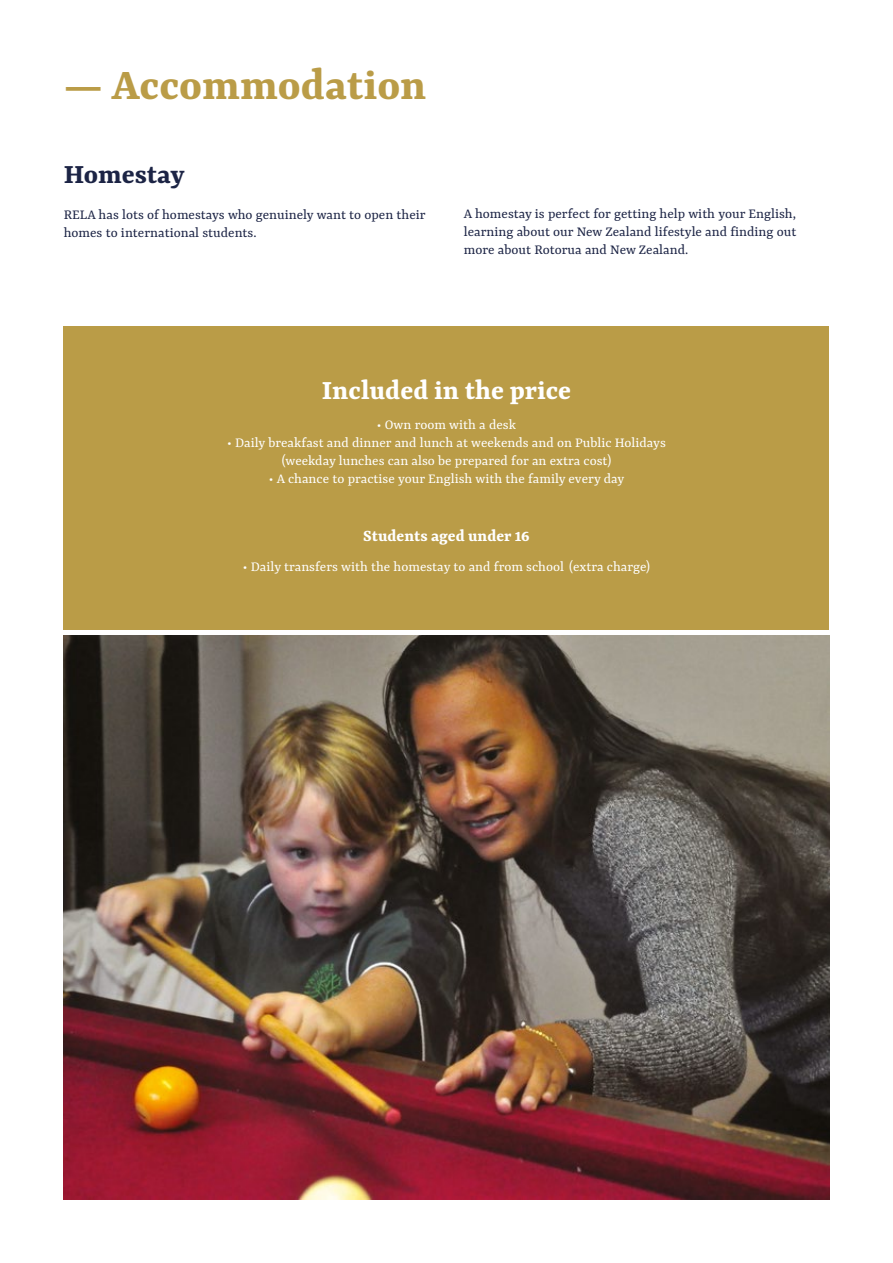
<style>
.page{position:relative;width:893px;height:1263px;background:#fff}
.page>*{position:absolute;margin:0;border:0;box-sizing:border-box;transform-origin:0 0}
.t1{font:700 48px "Rasa";color:#ba9c47}
.t2{font:700 30px "Rasa";color:#fff}
.t3{font:700 30px "Rasa";color:#1c2445}
.t4{font:700 18px "Rasa";color:#fff}
.t5{font:15px/18px "Rasa";color:#fff;text-align:center}
.t6{font:15px/18px "Rasa";color:#1c2445}
</style>
<div class="page">
<img style="left:64px;top:636px;width:766px;height:563px">
<div style="left:64px;top:326px;width:765px;height:303px;background:#ba9c47"></div>
<h1 class="t1" style="left:64px;top:54px;width:364px">— Accommodation</h1>
<h2 class="t3" style="left:64px;top:155px;width:122px">Homestay</h2>
<p class="t6" style="left:64px;top:206px;width:363px">RELA has lots of homestays who genuinely want to open their homes to international students.</p>
<p class="t6" style="left:464px;top:206px;width:334px;text-align:justify">A homestay is perfect for getting help with your English, learning about our New Zealand lifestyle and finding out more about Rotorua and New Zealand.</p>
<h2 class="t2" style="left:322px;top:371px;width:251px">Included in the price</h2>
<p class="t5" style="left:377px;top:416px;width:141px">• Own room with a desk</p>
<p class="t5" style="left:227px;top:434px;width:440px">• Daily breakfast and dinner and lunch at weekends and on Public Holidays (weekday lunches can also be prepared for an extra cost)</p>
<p class="t5" style="left:269px;top:470px;width:357px">• A chance to practise your English with the family every day</p>
<p class="t4" style="left:363px;top:524px;width:168px">Students aged under 16</p>
<p class="t5" style="left:243px;top:558px;width:409px">• Daily transfers with the homestay to and from school (extra charge)</p>
</div>
